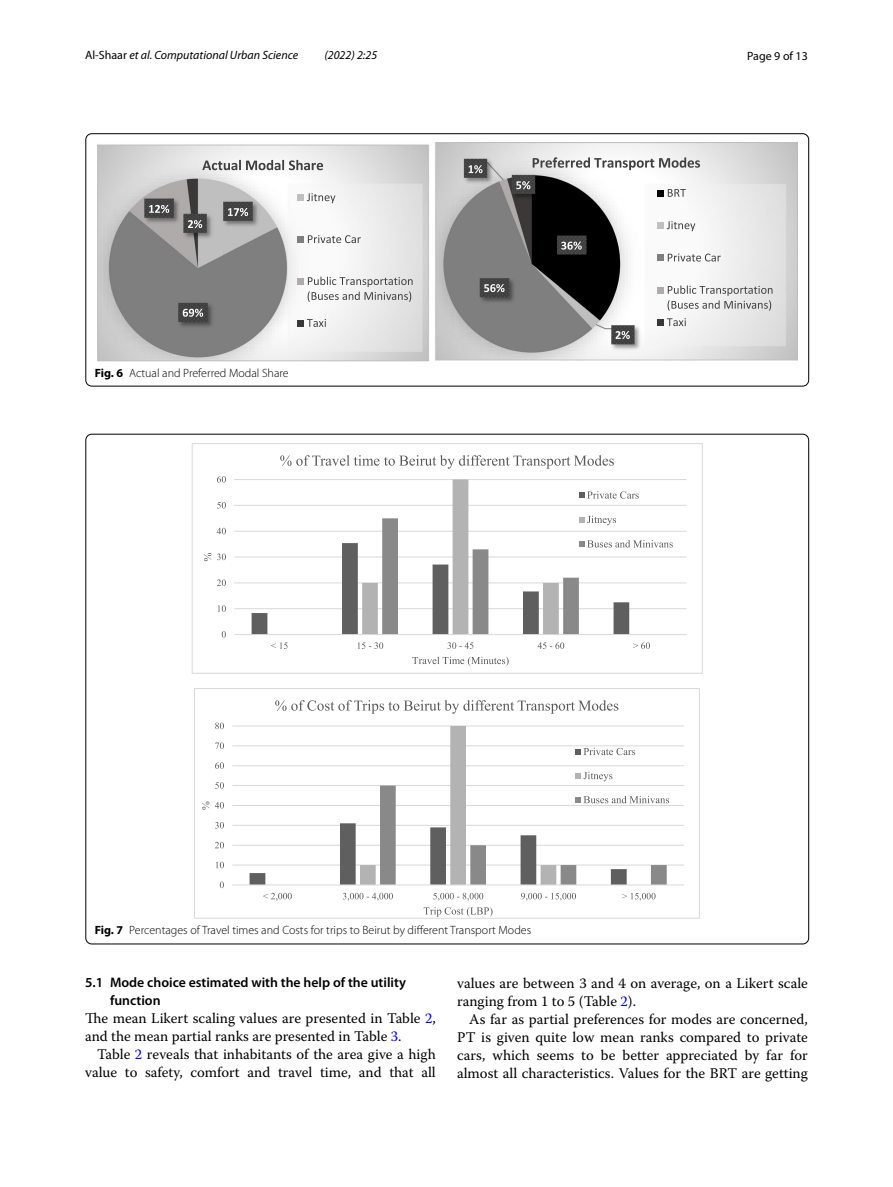
<style>
.page{position:relative;width:893px;height:1187px;background:#fff}
.page>*{position:absolute;margin:0;border:0;box-sizing:border-box;transform-origin:0 0}
.t1{font:14.7px/18px "Warnock Pro";color:#000}
.t2{font:600 13.8px/18px "Myriad Pro";color:#000}
.t3{font:300 12px "Myriad Pro";color:#000}
.t4{font:italic 12px "Myriad Pro";color:#000}
.t5{font:12px "Myriad Pro";color:#000}
.s1{font-style:normal}
.s2{font-weight:700}
.s3{color:#00f}
</style>
<div class="page">
<img style="left:97px;top:143px;width:700px;height:219px">
<svg style="left:228px;top:208px;width:20px;height:8px"></svg>
<svg style="left:183px;top:308px;width:20px;height:9px"></svg>
<svg style="left:149px;top:205px;width:20px;height:8px"></svg>
<svg style="left:188px;top:220px;width:14px;height:8px"></svg>
<svg style="left:202px;top:160px;width:121px;height:10px"></svg>
<div style="left:297px;top:194px;width:7px;height:7px;background:#bfbfbf"></div>
<svg style="left:307px;top:193px;width:28px;height:10px"></svg>
<div style="left:297px;top:236px;width:7px;height:7px;background:#7f7f7f"></div>
<svg style="left:308px;top:235px;width:53px;height:8px"></svg>
<div style="left:297px;top:278px;width:7px;height:7px;background:#afabab"></div>
<svg style="left:308px;top:276px;width:105px;height:26px"></svg>
<div style="left:297px;top:320px;width:7px;height:6px;background:#3b3838"></div>
<svg style="left:307px;top:319px;width:19px;height:8px"></svg>
<svg style="left:561px;top:241px;width:21px;height:9px"></svg>
<svg style="left:616px;top:331px;width:14px;height:8px"></svg>
<svg style="left:484px;top:284px;width:20px;height:8px"></svg>
<svg style="left:469px;top:165px;width:13px;height:8px"></svg>
<svg style="left:516px;top:181px;width:14px;height:8px"></svg>
<svg style="left:533px;top:157px;width:167px;height:13px"></svg>
<div style="left:657px;top:190px;width:7px;height:7px;background:#000"></div>
<svg style="left:668px;top:189px;width:18px;height:8px"></svg>
<div style="left:657px;top:222px;width:7px;height:7px;background:#bfbfbf"></div>
<svg style="left:667px;top:221px;width:28px;height:10px"></svg>
<div style="left:657px;top:254px;width:7px;height:7px;background:#7f7f7f"></div>
<svg style="left:668px;top:253px;width:53px;height:8px"></svg>
<div style="left:657px;top:287px;width:7px;height:6px;background:#afabab"></div>
<svg style="left:667px;top:285px;width:105px;height:26px"></svg>
<div style="left:657px;top:319px;width:7px;height:7px;background:#3b3838"></div>
<svg style="left:667px;top:318px;width:19px;height:8px"></svg>
<div style="left:86px;top:133px;width:723px;height:253px;border:1px solid #000;border-radius:6px"></div>
<hr style="left:234px;top:608px;width:453px;height:1px;background:#d9d9d9">
<hr style="left:234px;top:582px;width:453px;height:1px;background:#d9d9d9">
<hr style="left:234px;top:556px;width:453px;height:1px;background:#d9d9d9">
<hr style="left:234px;top:531px;width:453px;height:1px;background:#d9d9d9">
<hr style="left:234px;top:505px;width:453px;height:1px;background:#d9d9d9">
<hr style="left:234px;top:479px;width:453px;height:1px;background:#d9d9d9">
<hr style="left:234px;top:634px;width:453px;height:1px;background:#d9d9d9">
<svg style="left:222px;top:631px;width:4px;height:6px"></svg>
<svg style="left:218px;top:605px;width:8px;height:7px"></svg>
<svg style="left:217px;top:579px;width:9px;height:7px"></svg>
<svg style="left:217px;top:553px;width:9px;height:7px"></svg>
<svg style="left:217px;top:527px;width:9px;height:7px"></svg>
<svg style="left:217px;top:502px;width:9px;height:6px"></svg>
<svg style="left:217px;top:476px;width:9px;height:6px"></svg>
<svg style="left:271px;top:642px;width:17px;height:7px"></svg>
<svg style="left:358px;top:642px;width:25px;height:7px"></svg>
<svg style="left:447px;top:642px;width:26px;height:7px"></svg>
<svg style="left:538px;top:642px;width:26px;height:7px"></svg>
<svg style="left:633px;top:642px;width:17px;height:7px"></svg>
<svg style="left:204px;top:553px;width:7px;height:8px"></svg>
<svg style="left:412px;top:656px;width:97px;height:10px"></svg>
<svg style="left:280px;top:455px;width:334px;height:13px"></svg>
<svg style="left:252px;top:479px;width:421px;height:155px"></svg>
<div style="left:192px;top:443px;width:511px;height:230px;border:1px solid #d9d9d9"></div>
<hr style="left:232px;top:864px;width:452px;height:1px;background:#d9d9d9">
<hr style="left:232px;top:844px;width:452px;height:1px;background:#d9d9d9">
<hr style="left:232px;top:824px;width:452px;height:1px;background:#d9d9d9">
<hr style="left:232px;top:805px;width:452px;height:1px;background:#d9d9d9">
<hr style="left:232px;top:785px;width:452px;height:1px;background:#d9d9d9">
<hr style="left:232px;top:765px;width:452px;height:1px;background:#d9d9d9">
<hr style="left:232px;top:745px;width:452px;height:1px;background:#d9d9d9">
<hr style="left:232px;top:725px;width:452px;height:1px;background:#d9d9d9">
<hr style="left:232px;top:884px;width:452px;height:1px;background:#d9d9d9">
<svg style="left:220px;top:881px;width:4px;height:7px"></svg>
<svg style="left:216px;top:861px;width:8px;height:7px"></svg>
<svg style="left:215px;top:841px;width:9px;height:7px"></svg>
<svg style="left:215px;top:822px;width:9px;height:6px"></svg>
<svg style="left:215px;top:802px;width:9px;height:6px"></svg>
<svg style="left:215px;top:782px;width:9px;height:6px"></svg>
<svg style="left:215px;top:762px;width:9px;height:6px"></svg>
<svg style="left:215px;top:742px;width:9px;height:7px"></svg>
<svg style="left:215px;top:722px;width:9px;height:7px"></svg>
<svg style="left:263px;top:892px;width:29px;height:8px"></svg>
<svg style="left:343px;top:892px;width:50px;height:8px"></svg>
<svg style="left:433px;top:892px;width:50px;height:8px"></svg>
<svg style="left:521px;top:892px;width:55px;height:8px"></svg>
<svg style="left:622px;top:892px;width:34px;height:8px"></svg>
<svg style="left:202px;top:801px;width:7px;height:8px"></svg>
<svg style="left:424px;top:907px;width:68px;height:9px"></svg>
<svg style="left:275px;top:700px;width:343px;height:13px"></svg>
<svg style="left:250px;top:726px;width:419px;height:158px"></svg>
<div style="left:194px;top:688px;width:506px;height:230px;border:1px solid #d9d9d9"></div>
<p class="t4" style="left:85px;top:48px;width:215px"><span class="s1">Al‑Shaar</span> et al. Computational Urban Science</p>
<p class="t4" style="left:324px;top:48px;width:54px">(2022) 2:25</p>
<p class="t5" style="left:747px;top:48px;width:62px">Page 9 of 13</p>
<p class="t3" style="left:95px;top:366px;width:195px"><span class="s2">Fig. 6</span> Actual and Preferred Modal Share</p>
<p class="t3" style="left:95px;top:923px;width:438px"><span class="s2">Fig. 7</span> Percentages of Travel times and Costs for trips to Beirut by different Transport Modes</p>
<p class="t2" style="left:110px;top:973px;width:297px;text-indent:-25px">5.1 Mode choice estimated with the help of the utility function</p>
<p class="t1" style="left:85px;top:1009px;width:352px">The mean Likert scaling values are presented in Table <span class="s3">2</span>, and the mean partial ranks are presented in Table <span class="s3">3</span>.</p>
<p class="t1" style="left:85px;top:1045px;width:352px;text-align:right">Table <span class="s3">2</span> reveals that inhabitants of the area give a high value to safety, comfort and travel time, and that all</p>
<p class="t1" style="left:457px;top:973px;width:352px">values are between 3 and 4 on average, on a Likert scale ranging from 1 to 5 (Table <span class="s3">2</span>).</p>
<p class="t1" style="left:457px;top:1009px;width:352px;text-align:justify;text-indent:12px">As far as partial preferences for modes are concerned, PT is given quite low mean ranks compared to private cars, which seems to be better appreciated by far for almost all characteristics. Values for the BRT are getting</p>
</div>
